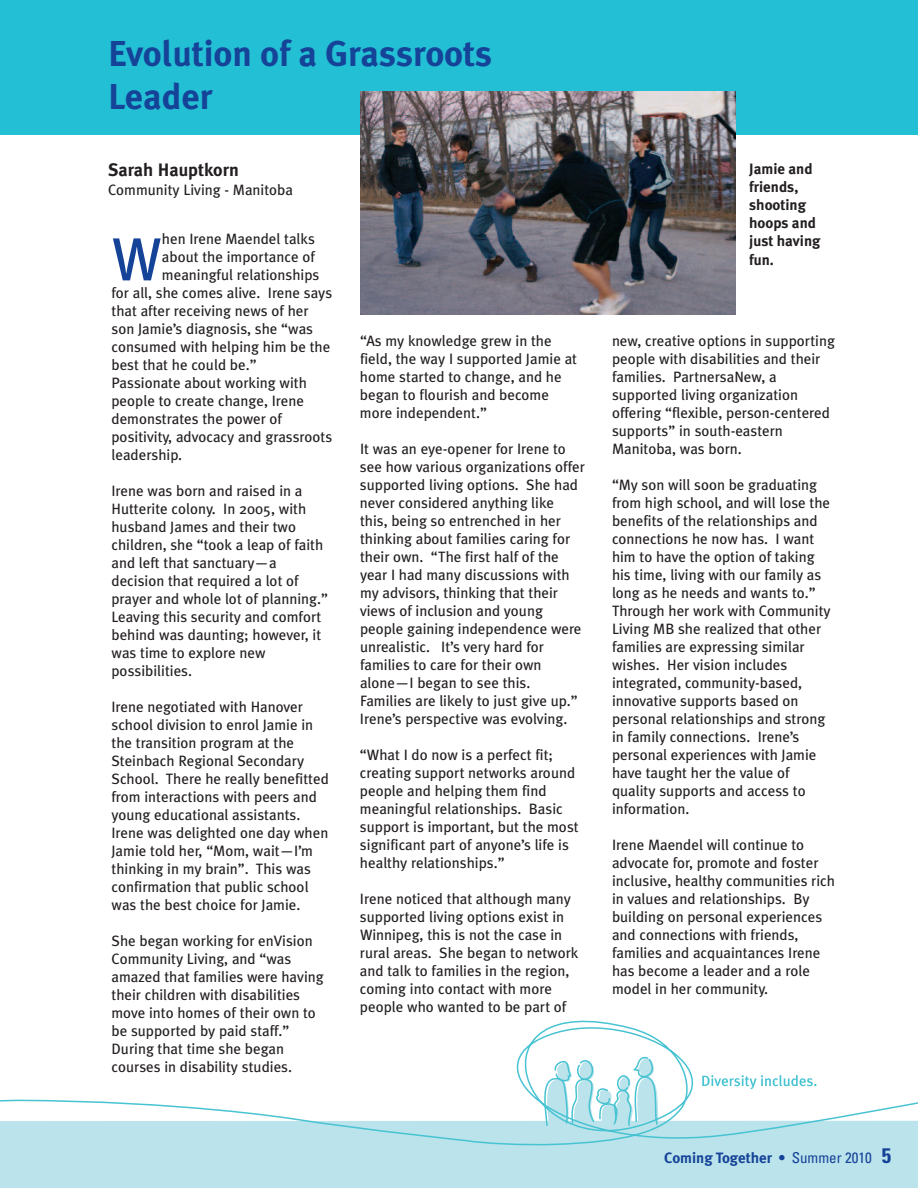
<style>
.page{position:relative;width:918px;height:1188px;background:#fff}
.page>*{position:absolute;margin:0;border:0;box-sizing:border-box;transform-origin:0 0}
.t1{font:60.75px "Meta Plus";color:#154398}
.t2{font:700 36px/43.2px "Meta Plus";color:#154398}
.t3{font:700 18px "Meta Plus";color:#231f20}
.t4{font:15px/18px "Meta Plus";color:#231f20}
.t5{font:700 15px/18px "Meta Plus";color:#231f20}
.t6{font:700 15px "Meta Plus";color:#154398}
.s1{font-family:"Univers";font-stretch:condensed}
.s2{font-family:"Univers";font-weight:400;font-stretch:condensed}
.s3{font-family:"Univers";font-stretch:condensed;font-size:21px}
</style>
<div class="page">
<div style="left:0;top:0;width:918px;height:135px;background:#23bfd5"></div>
<div style="left:0;top:1171px;width:918px;height:17px;background:#bbe3eb"></div>
<svg style="left:0;top:1021px;width:918px;height:150px"></svg>
<svg style="left:702px;top:1075px;width:115px;height:14px"></svg>
<img style="left:360px;top:92px;width:376px;height:223px">
<h2 class="t2" style="left:108px;top:32px;width:386px">Evolution of a Grassroots<br>Leader</h2>
<p class="t3" style="left:108px;top:159px;width:132px">Sarah Hauptkorn</p>
<p class="t4" style="left:108px;top:181px;width:187px">Community Living - Manitoba</p>
<p class="t4" style="left:162px;top:230px;width:154px">hen Irene Maendel talks</p>
<p class="t4" style="left:162px;top:248px;width:154px">about the importance of</p>
<p class="t4" style="left:162px;top:266px;width:159px">meaningful relationships</p>
<p class="t4" style="left:111px;top:284px;width:222px">for all, she comes alive. Irene says</p>
<p class="t4" style="left:111px;top:302px;width:199px">that after receiving news of her</p>
<p class="t4" style="left:111px;top:320px;width:203px">son Jamie’s diagnosis, she “was</p>
<p class="t4" style="left:111px;top:338px;width:220px">consumed with helping him be the</p>
<p class="t4" style="left:111px;top:356px;width:147px">best that he could be.”</p>
<p class="t4" style="left:111px;top:374px;width:197px">Passionate about working with</p>
<p class="t4" style="left:111px;top:392px;width:194px">people to create change, Irene</p>
<p class="t4" style="left:111px;top:410px;width:172px">demonstrates the power of</p>
<p class="t4" style="left:111px;top:428px;width:222px">positivity, advocacy and grassroots</p>
<p class="t4" style="left:111px;top:446px;width:72px">leadership.</p>
<p class="t4" style="left:111px;top:482px;width:218px">Irene was born and raised in a<br>Hutterite colony. In 2005, with husband James and their two children, she “took a leap of faith and left that sanctuary—a decision that required a lot of prayer and whole lot of planning.”<br>Leaving this security and comfort behind was daunting; however, it was time to explore new possibilities.</p>
<p class="t4" style="left:111px;top:698px;width:219px">Irene negotiated with Hanover school division to enrol Jamie in the transition program at the<br>Steinbach Regional Secondary<br>School. There he really benefitted from interactions with peers and young educational assistants.<br>Irene was delighted one day when<br>Jamie told her, “Mom, wait—I’m thinking in my brain”. This was confirmation that public school was the best choice for Jamie.</p>
<p class="t4" style="left:111px;top:932px;width:214px">She began working for enVision<br>Community Living, and “was amazed that families were having their children with disabilities move into homes of their own to be supported by paid staff.”<br>During that time she began courses in disability studies.</p>
<h1 class="t1" style="left:112px;top:224px;width:52px">W</h1>
<p class="t4" style="left:360px;top:332px;width:219px">“As my knowledge grew in the field, the way I supported Jamie at home started to change, and he began to flourish and become more independent.”</p>
<p class="t4" style="left:360px;top:440px;width:226px">It was an eye-opener for Irene to see how various organizations offer supported living options. She had never considered anything like this, being so entrenched in her thinking about families caring for their own. “The first half of the year I had many discussions with my advisors, thinking that their views of inclusion and young people gaining independence were unrealistic. It’s very hard for families to care for their own alone—I began to see this.<br>Families are likely to just give up.”<br>Irene’s perspective was evolving.</p>
<p class="t4" style="left:360px;top:746px;width:220px">“What I do now is a perfect fit; creating support networks around people and helping them find meaningful relationships. Basic support is important, but the most significant part of anyone’s life is healthy relationships.”</p>
<p class="t4" style="left:360px;top:890px;width:220px">Irene noticed that although many supported living options exist in<br>Winnipeg, this is not the case in rural areas. She began to network and talk to families in the region, coming into contact with more people who wanted to be part of</p>
<p class="t5" style="left:749px;top:160px;width:73px">Jamie and friends, shooting hoops and just having</p>
<p class="t5" style="left:749px;top:251px;width:26px">fun.</p>
<p class="t4" style="left:612px;top:332px;width:224px">new, creative options in supporting people with disabilities and their families. PartnersaNew, a supported living organization offering “flexible, person-centered supports” in south-eastern<br>Manitoba, was born.</p>
<p class="t4" style="left:612px;top:476px;width:220px">“My son will soon be graduating from high school, and will lose the benefits of the relationships and connections he now has. I want him to have the option of taking his time, living with our family as long as he needs and wants to.”<br>Through her work with Community<br>Living MB she realized that other families are expressing similar wishes. Her vision includes integrated, community-based, innovative supports based on personal relationships and strong in family connections. Irene’s personal experiences with Jamie have taught her the value of quality supports and access to information.</p>
<p class="t4" style="left:612px;top:836px;width:224px">Irene Maendel will continue to advocate for, promote and foster inclusive, healthy communities rich in values and relationships. By building on personal experiences and connections with friends, families and acquaintances Irene has become a leader and a role model in her community.</p>
<p class="t6" style="left:664px;top:1149px;width:228px">Coming Together <span class="s1">•</span> <span class="s2">Summer 2010</span> <span class="s3">5</span></p>
</div>
